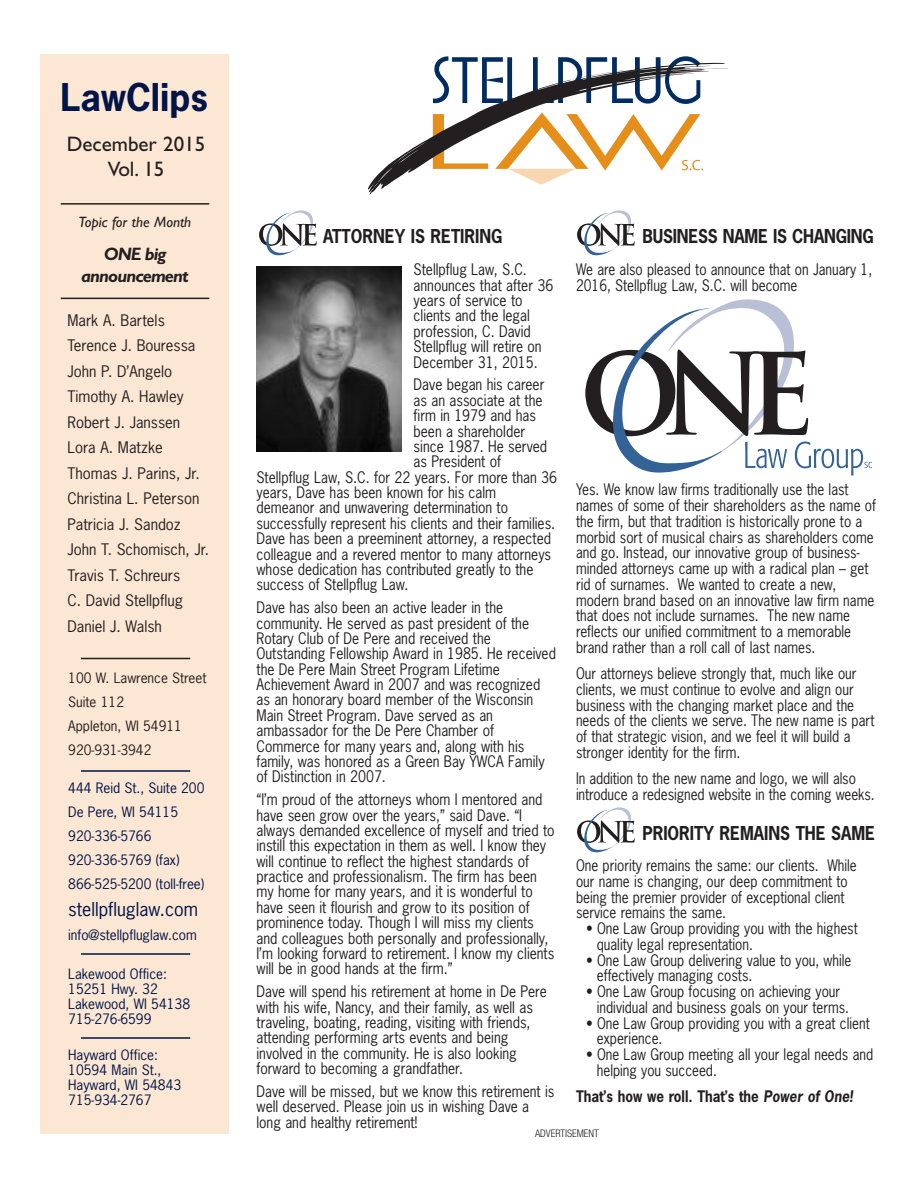
<style>
.page{position:relative;width:918px;height:1188px;background:#fff}
.page>*{position:absolute;margin:0;border:0;box-sizing:border-box;transform-origin:0 0}
.t1{font:700 36px "News Gothic";color:#001447}
.t2{font:21px/25.2px "Gill Sans";color:#231f20;text-align:center}
.t3{font:700 18px "News Gothic";color:#231f20;scale:.9 1}
.t4{font:italic 700 18px/21.6px "Gill Sans";letter-spacing:-.055em;color:#231f20;text-align:center}
.t5{font:18px "News Gothic";color:#001447}
.t6{font:15px/15.3px "News Gothic";color:#231f20;scale:.92 1}
.t7{font:15px/15.8px "News Gothic";color:#231f20;scale:.9 1}
.t8{font:15px/25.5px "News Gothic";color:#231f20}
.t9{font:700 15px "News Gothic";color:#231f20;scale:.9 1}
.t10{font:italic 15px "Gill Sans";color:#231f20}
.t11{font:13.5px/15px "News Gothic";color:#001447}
.t12{font:13.5px/24px "News Gothic";color:#231f20}
.t13{font:300 condensed 10.5px "Helvetica Neue";color:#231f20}
.s1{font-style:italic}
</style>
<div class="page">
<div style="left:40px;top:54px;width:190px;height:1080px;background:#fbe7d3"></div>
<hr style="left:81px;top:770px;width:109px;height:2px;background:#001447">
<hr style="left:81px;top:953px;width:109px;height:2px;background:#001447">
<hr style="left:81px;top:1037px;width:109px;height:2px;background:#001447">
<hr style="left:81px;top:658px;width:109px;height:1px;background:#231f20">
<svg style="left:436px;top:56px;width:264px;height:7px"></svg>
<svg style="left:369px;top:63px;width:359px;height:132px"></svg>
<svg style="left:259px;top:210px;width:58px;height:45px"></svg>
<svg style="left:577px;top:210px;width:58px;height:45px"></svg>
<svg style="left:577px;top:807px;width:58px;height:45px"></svg>
<img style="left:257px;top:267px;width:145px;height:185px">
<svg style="left:585px;top:299px;width:287px;height:176px"></svg>
<hr style="left:61px;top:203px;width:148px;height:2px;background:#231f20">
<hr style="left:61px;top:298px;width:148px;height:1px;background:#231f20">
<h1 class="t1" style="left:61px;top:78px;width:149px">LawClips</h1>
<h2 class="t2" style="left:67px;top:134px;width:140px">December 2015<br>Vol. 15</h2>
<p class="t10" style="left:79px;top:217px;width:114px">Topic for the Month</p>
<p class="t4" style="left:81px;top:245px;width:109px">ONE big announcement</p>
<p class="t8" style="left:68px;top:308px;width:143px">Mark A. Bartels<br>Terence J. Bouressa<br>John P. D’Angelo<br>Timothy A. Hawley<br>Robert J. Janssen<br>Lora A. Matzke<br>Thomas J. Parins, Jr.<br>Christina L. Peterson<br>Patricia J. Sandoz<br>John T. Schomisch, Jr.<br>Travis T. Schreurs<br>C. David Stellpflug<br>Daniel J. Walsh</p>
<p class="t12" style="left:68px;top:667px;width:140px">100 W. Lawrence Street<br>Suite 112<br>Appleton, WI 54911<br>920-931-3942</p>
<p class="t11" style="left:68px;top:776px;width:138px;line-height:24px">444 Reid St., Suite 200<br>De Pere, WI 54115<br>920-336-5766<br>920-336-5769 (fax)<br>866-525-5200 (toll-free)</p>
<p class="t5" style="left:68px;top:899px;width:131px">stellpfluglaw.com</p>
<p class="t11" style="left:68px;top:927px;width:130px">info@stellpfluglaw.com</p>
<p class="t11" style="left:68px;top:966px;width:123px">Lakewood Office:<br>15251 Hwy. 32<br>Lakewood, WI 54138<br>715-276-6599</p>
<p class="t11" style="left:68px;top:1047px;width:114px">Hayward Office:<br>10594 Main St.,<br>Hayward, WI 54843<br>715-934-2767</p>
<p class="t3" style="left:323px;top:227px;width:201px">ATTORNEY IS RETIRING</p>
<p class="t6" style="left:414px;top:263px;width:153px">Stellpflug Law, S.C. announces that after 36 years of service to clients and the legal profession, C. David<br>Stellpflug will retire on<br>December 31, 2015.</p>
<p class="t6" style="left:414px;top:378px;width:144px">Dave began his career</p>
<p class="t6" style="left:414px;top:393px;width:142px">as an associate at the</p>
<p class="t6" style="left:414px;top:408px;width:135px">firm in 1979 and has</p>
<p class="t6" style="left:414px;top:424px;width:123px">been a shareholder</p>
<p class="t6" style="left:414px;top:439px;width:147px">since 1987. He served</p>
<p class="t6" style="left:414px;top:455px;width:97px">as President of</p>
<p class="t6" style="left:257px;top:470px;width:328px">Stellpflug Law, S.C. for 22 years. For more than 36</p>
<p class="t6" style="left:257px;top:485px;width:262px">years, Dave has been known for his calm</p>
<p class="t6" style="left:257px;top:501px;width:275px">demeanor and unwavering determination to</p>
<p class="t6" style="left:257px;top:516px;width:326px">successfully represent his clients and their families.</p>
<p class="t6" style="left:257px;top:531px;width:322px">Dave has been a preeminent attorney, a respected</p>
<p class="t6" style="left:257px;top:547px;width:322px">colleague and a revered mentor to many attorneys</p>
<p class="t6" style="left:257px;top:562px;width:302px">whose dedication has contributed greatly to the</p>
<p class="t6" style="left:257px;top:578px;width:167px">success of Stellpflug Law.</p>
<p class="t6" style="left:257px;top:600px;width:327px">Dave has also been an active leader in the community. He served as past president of the Rotary Club of De Pere and received the Outstanding Fellowship Award in 1985. He received the De Pere Main Street Program Lifetime Achievement Award in 2007 and was recognized as an honorary board member of the Wisconsin Main Street Program. Dave served as an ambassador for the De Pere Chamber of Commerce for many years and, along with his family, was honored as a Green Bay YWCA Family of Distinction in 2007.</p>
<p class="t6" style="left:257px;top:792px;width:325px">“I’m proud of the attorneys whom I mentored and have seen grow over the years,” said Dave. “I always demanded excellence of myself and tried to instill this expectation in them as well. I know they will continue to reflect the highest standards of practice and professionalism. The firm has been my home for many years, and it is wonderful to have seen it flourish and grow to its position of prominence today. Though I will miss my clients and colleagues both personally and professionally, I’m looking forward to retirement. I know my clients will be in good hands at the firm.”</p>
<p class="t6" style="left:257px;top:984px;width:317px">Dave will spend his retirement at home in De Pere with his wife, Nancy, and their family, as well as traveling, boating, reading, visiting with friends, attending performing arts events and being involved in the community. He is also looking forward to becoming a grandfather.</p>
<p class="t6" style="left:257px;top:1084px;width:325px">Dave will be missed, but we know this retirement is well deserved. Please join us in wishing Dave a long and healthy retirement!</p>
<p class="t3" style="left:643px;top:227px;width:258px">BUSINESS NAME IS CHANGING</p>
<p class="t7" style="left:576px;top:262px;width:331px">We are also pleased to announce that on January 1,<br>2016, Stellpflug Law, S.C. will become</p>
<p class="t7" style="left:576px;top:482px;width:335px">Yes. We know law firms traditionally use the last names of some of their shareholders as the name of the firm, but that tradition is historically prone to a morbid sort of musical chairs as shareholders come and go. Instead, our innovative group of business&shy;minded attorneys came up with a radical plan – get rid of surnames. We wanted to create a new, modern brand based on an innovative law firm name that does not include surnames. The new name reflects our unified commitment to a memorable brand rather than a roll call of last names.</p>
<p class="t7" style="left:576px;top:666px;width:333px">Our attorneys believe strongly that, much like our clients, we must continue to evolve and align our business with the changing market place and the needs of the clients we serve. The new name is part of that strategic vision, and we feel it will build a stronger identity for the firm.</p>
<p class="t7" style="left:576px;top:771px;width:334px">In addition to the new name and logo, we will also introduce a redesigned website in the coming weeks.</p>
<p class="t3" style="left:643px;top:824px;width:260px">PRIORITY REMAINS THE SAME</p>
<p class="t7" style="left:576px;top:858px;width:313px">One priority remains the same: our clients. While our name is changing, our deep commitment to being the premier provider of exceptional client service remains the same.</p>
<p class="t7" style="left:597px;top:921px;width:291px;text-indent:-11px">• One Law Group providing you with the highest quality legal representation.</p>
<p class="t7" style="left:597px;top:953px;width:285px;text-indent:-11px">• One Law Group delivering value to you, while effectively managing costs.</p>
<p class="t7" style="left:597px;top:984px;width:282px;text-indent:-11px">• One Law Group focusing on achieving your individual and business goals on your terms.</p>
<p class="t7" style="left:597px;top:1016px;width:305px;text-indent:-11px">• One Law Group providing you with a great client experience.</p>
<p class="t7" style="left:597px;top:1047px;width:309px;text-indent:-11px">• One Law Group meeting all your legal needs and helping you succeed.</p>
<p class="t9" style="left:576px;top:1088px;width:309px">That’s how we roll. That’s the <span class="s1">Power of One!</span></p>
<p class="t13" style="left:535px;top:1129px;width:65px">ADVERTISEMENT</p>
</div>
